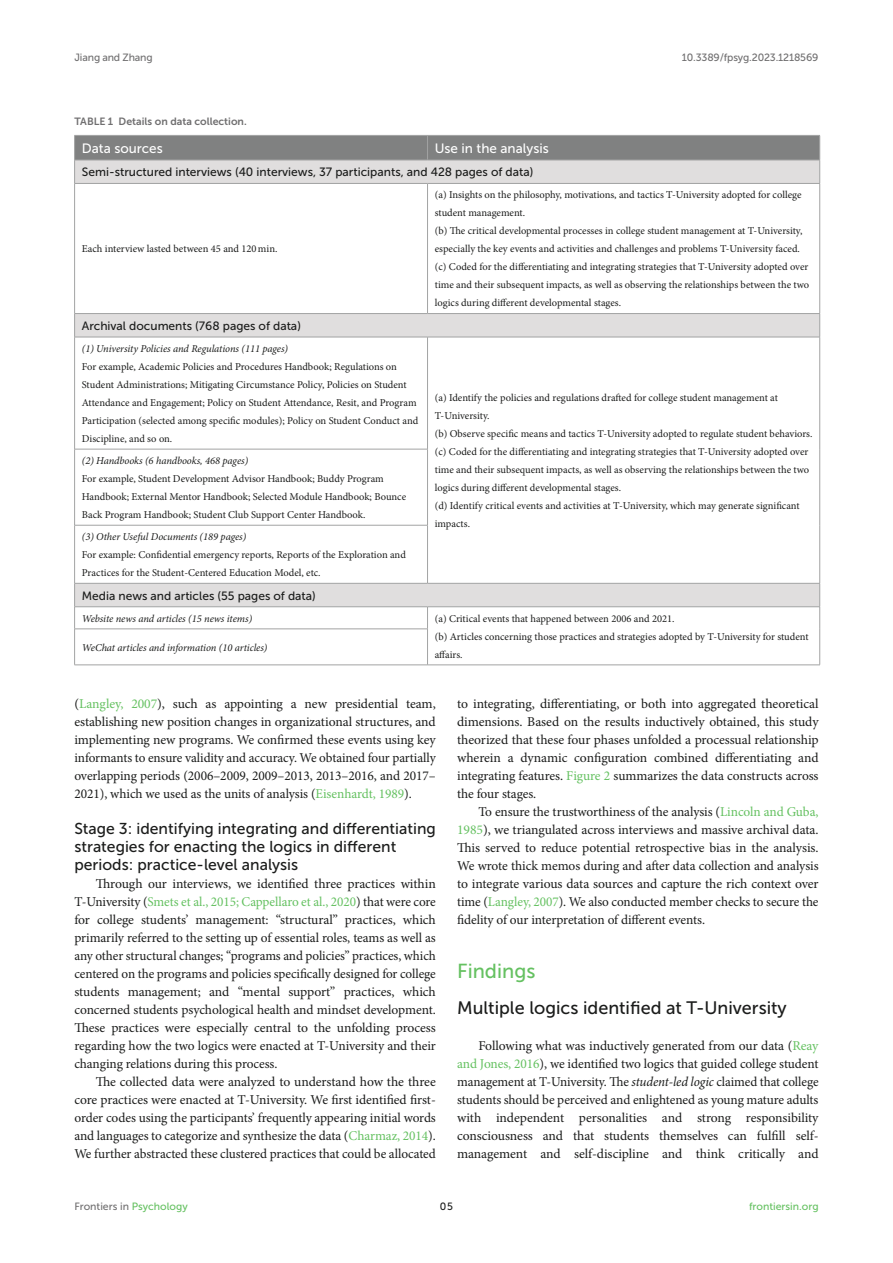
<style>
.page{position:relative;width:893px;height:1263px;background:#fff}
.page>*{position:absolute;margin:0;border:0;box-sizing:border-box;transform-origin:0 0}
.HEAD_1{font:20.25px "Museo Sans 500";color:#65c161}
.HEAD_2_after_HEAD_1{font:18px "Museo Sans 500";color:#1b1c1b}
.HEAD_3{font:15.75px/18px "Museo Sans 500";color:#1b1c1b}
.TEXT_FLUSH{font:13.5px/18px "Minion Pro";letter-spacing:-.005em;color:#1b1c1b;text-align:justify}
.TEXT{font:13.5px/18px "Minion Pro";letter-spacing:-.005em;color:#1b1c1b;text-align:justify}
.TB_CH{font:13.5px "Museo Sans 500";color:#fff}
.TB_HEAD_1{font:12px "Museo Sans 500";color:#1b1c1b}
.TB_TX{font:10.5px/18px "Minion Pro";color:#1b1c1b}
.TB_TX-2{font:italic 10.5px "Minion Pro";letter-spacing:-.005em;color:#1b1c1b}
.t1{font:10.5px "Museo Sans 500";letter-spacing:-.015em;color:#706f70}
.TT{font:10.5px "Museo Sans 700";color:#706f70}
.t2{font:10.5px "Museo Sans 500";color:#65c161}
.t3{font:10.5px "Museo Sans 500";color:#1b1c1b}
.s1{color:#65c161}
.s2{font-style:italic}
</style>
<div class="page">
<svg style="left:75px;top:314px;width:744px;height:292px"></svg>
<hr style="left:819px;top:184px;width:1px;height:129px;background:#a2a3a3">
<hr style="left:819px;top:337px;width:1px;height:112px;background:#a2a3a3">
<hr style="left:819px;top:449px;width:1px;height:76px;background:#a2a3a3">
<hr style="left:819px;top:525px;width:1px;height:58px;background:#a2a3a3">
<hr style="left:819px;top:629px;width:1px;height:36px;background:#a2a3a3">
<hr style="left:428px;top:665px;width:392px;height:1px;background:#a2a3a3">
<hr style="left:74px;top:184px;width:1px;height:129px;background:#a2a3a3">
<hr style="left:427px;top:184px;width:1px;height:129px;background:#a2a3a3">
<hr style="left:74px;top:337px;width:1px;height:112px;background:#a2a3a3">
<hr style="left:427px;top:337px;width:1px;height:112px;background:#a2a3a3">
<hr style="left:74px;top:449px;width:354px;height:1px;background:#a2a3a3">
<hr style="left:74px;top:449px;width:1px;height:76px;background:#a2a3a3">
<hr style="left:427px;top:449px;width:1px;height:76px;background:#a2a3a3">
<hr style="left:74px;top:525px;width:354px;height:1px;background:#a2a3a3">
<hr style="left:74px;top:525px;width:1px;height:58px;background:#a2a3a3">
<hr style="left:427px;top:525px;width:1px;height:58px;background:#a2a3a3">
<svg style="left:427px;top:607px;width:1px;height:22px"></svg>
<hr style="left:74px;top:629px;width:354px;height:1px;background:#a2a3a3">
<hr style="left:74px;top:629px;width:1px;height:36px;background:#a2a3a3">
<hr style="left:427px;top:629px;width:1px;height:36px;background:#a2a3a3">
<hr style="left:74px;top:665px;width:354px;height:1px;background:#a2a3a3">
<svg style="left:74px;top:135px;width:746px;height:48px;background:#aeadad"></svg>
<hr style="left:74px;top:183px;width:354px;height:1px;background:#a2a3a3">
<hr style="left:428px;top:183px;width:392px;height:1px;background:#a2a3a3">
<hr style="left:74px;top:313px;width:354px;height:1px;background:#a2a3a3">
<svg style="left:74px;top:314px;width:1px;height:23px"></svg>
<hr style="left:428px;top:313px;width:392px;height:1px;background:#a2a3a3">
<svg style="left:819px;top:314px;width:1px;height:23px"></svg>
<hr style="left:74px;top:337px;width:354px;height:1px;background:#a2a3a3">
<hr style="left:428px;top:337px;width:392px;height:1px;background:#a2a3a3">
<hr style="left:74px;top:583px;width:354px;height:1px;background:#a2a3a3">
<svg style="left:74px;top:583px;width:1px;height:46px"></svg>
<hr style="left:428px;top:583px;width:392px;height:1px;background:#a2a3a3">
<svg style="left:819px;top:584px;width:1px;height:45px"></svg>
<hr style="left:74px;top:606px;width:354px;height:1px;background:#a2a3a3">
<hr style="left:428px;top:606px;width:392px;height:1px;background:#a2a3a3">
<p class="t1" style="left:74px;top:51px;width:80px">Jiang and Zhang</p>
<p class="t1" style="left:682px;top:51px;width:138px">10.3389/fpsyg.2023.1218569</p>
<p class="TT" style="left:74px;top:115px;width:174px">TABLE 1 Details on data collection.</p>
<p class="TB_CH" style="left:82px;top:141px;width:82px">Data sources</p>
<p class="TB_CH" style="left:435px;top:141px;width:116px">Use in the analysis</p>
<p class="TB_HEAD_1" style="left:82px;top:165px;width:453px">Semi-structured interviews (40 interviews, 37 participants, and 428 pages of data)</p>
<p class="TB_TX" style="left:82px;top:240px;width:197px">Each interview lasted between 45 and 120min.</p>
<p class="TB_TX" style="left:435px;top:186px;width:368px">(a) Insights on the philosophy, motivations, and tactics T-University adopted for college student management.</p>
<p class="TB_TX" style="left:435px;top:222px;width:369px">(b) The critical developmental processes in college student management at T-University, especially the key events and activities and challenges and problems T-University faced.</p>
<p class="TB_TX" style="left:435px;top:258px;width:376px;text-align:justify">(c) Coded for the differentiating and integrating strategies that T-University adopted over time and their subsequent impacts, as well as observing the relationships between the two logics during different developmental stages.</p>
<p class="TB_HEAD_1" style="left:82px;top:319px;width:221px">Archival documents (768 pages of data)</p>
<p class="TB_TX-2" style="left:82px;top:341px;width:208px">(1) University Policies and Regulations (111 pages)</p>
<p class="TB_TX" style="left:82px;top:358px;width:338px">For example, Academic Policies and Procedures Handbook; Regulations on Student Administrations; Mitigating Circumstance Policy, Policies on Student Attendance and Engagement; Policy on Student Attendance, Resit, and Program Participation (selected among specific modules); Policy on Student Conduct and Discipline, and so on.</p>
<p class="TB_TX" style="left:435px;top:389px;width:345px">(a) Identify the policies and regulations drafted for college student management at<br>T-University.</p>
<p class="TB_TX" style="left:435px;top:425px;width:379px">(b) Observe specific means and tactics T-University adopted to regulate student behaviors.</p>
<p class="TB_TX" style="left:435px;top:443px;width:376px;text-align:justify">(c) Coded for the differentiating and integrating strategies that T-University adopted over time and their subsequent impacts, as well as observing the relationships between the two logics during different developmental stages.</p>
<p class="TB_TX" style="left:435px;top:497px;width:366px">(d) Identify critical events and activities at T-University, which may generate significant impacts.</p>
<p class="TB_TX-2" style="left:82px;top:453px;width:168px">(2) Handbooks (6 handbooks, 468 pages)</p>
<p class="TB_TX" style="left:82px;top:470px;width:326px">For example, Student Development Advisor Handbook; Buddy Program<br>Handbook; External Mentor Handbook; Selected Module Handbook; Bounce<br>Back Program Handbook; Student Club Support Center Handbook.</p>
<p class="TB_TX-2" style="left:82px;top:529px;width:166px">(3) Other Useful Documents (189 pages)</p>
<p class="TB_TX" style="left:82px;top:546px;width:326px">For example: Confidential emergency reports, Reports of the Exploration and<br>Practices for the Student-Centered Education Model, etc.</p>
<p class="TB_HEAD_1" style="left:82px;top:589px;width:235px">Media news and articles (55 pages of data)</p>
<p class="TB_TX-2" style="left:82px;top:611px;width:172px">Website news and articles (15 news items)</p>
<p class="TB_TX" style="left:435px;top:609px;width:241px">(a) Critical events that happened between 2006 and 2021.</p>
<p class="TB_TX" style="left:435px;top:627px;width:375px">(b) Articles concerning those practices and strategies adopted by T-University for student affairs.</p>
<p class="TB_TX-2" style="left:82px;top:640px;width:187px">WeChat articles and information (10 articles)</p>
<p class="TEXT_FLUSH" style="left:74px;top:695px;width:363px">(<span class="s1">Langley, 2007</span>), such as appointing a new presidential team, establishing new position changes in organizational structures, and implementing new programs. We confirmed these events using key informants to ensure validity and accuracy. We obtained four partially overlapping periods (2006–2009, 2009–2013, 2013–2016, and 2017– 2021), which we used as the units of analysis (<span class="s1">Eisenhardt, 1989</span>).</p>
<p class="HEAD_3" style="left:74px;top:820px;width:363px">Stage 3: identifying integrating and differentiating strategies for enacting the logics in different periods: practice-level analysis</p>
<p class="TEXT_FLUSH" style="left:74px;top:875px;width:363px;text-indent:21px">Through our interviews, we identified three practices within T-University (<span class="s1">Smets et al., 2015; Cappellaro et al., 2020</span>) that were core for college students’ management: “structural” practices, which primarily referred to the setting up of essential roles, teams as well as any other structural changes; “programs and policies” practices, which centered on the programs and policies specifically designed for college students management; and “mental support” practices, which concerned students psychological health and mindset development.<br>These practices were especially central to the unfolding process regarding how the two logics were enacted at T-University and their changing relations during this process.</p>
<p class="TEXT" style="left:74px;top:1073px;width:363px;text-indent:21px">The collected data were analyzed to understand how the three core practices were enacted at T-University. We first identified first&shy;order codes using the participants’ frequently appearing initial words and languages to categorize and synthesize the data (<span class="s1">Charmaz, 2014</span>).<br>We further abstracted these clustered practices that could be allocated</p>
<p class="TEXT" style="left:457px;top:695px;width:363px">to integrating, differentiating, or both into aggregated theoretical dimensions. Based on the results inductively obtained, this study theorized that these four phases unfolded a processual relationship wherein a dynamic configuration combined differentiating and integrating features. <span class="s1">Figure 2</span> summarizes the data constructs across the four stages.</p>
<p class="TEXT" style="left:457px;top:803px;width:363px;text-indent:21px">To ensure the trustworthiness of the analysis (<span class="s1">Lincoln and Guba, 1985</span>), we triangulated across interviews and massive archival data.<br>This served to reduce potential retrospective bias in the analysis.<br>We wrote thick memos during and after data collection and analysis to integrate various data sources and capture the rich context over time (<span class="s1">Langley, 2007</span>). We also conducted member checks to secure the fidelity of our interpretation of different events.</p>
<p class="HEAD_1" style="left:457px;top:960px;width:80px">Findings</p>
<p class="HEAD_2_after_HEAD_1" style="left:457px;top:998px;width:331px">Multiple logics identified at T-University</p>
<p class="TEXT_FLUSH" style="left:457px;top:1037px;width:363px;text-indent:21px">Following what was inductively generated from our data (<span class="s1">Reay and Jones, 2016</span>), we identified two logics that guided college student management at T-University. The <span class="s2">student-led logic</span> claimed that college students should be perceived and enlightened as young mature adults with independent personalities and strong responsibility consciousness and that students themselves can fulfill self&shy;management and self-discipline and think critically and</p>
<p class="t1" style="left:74px;top:1200px;width:115px">Frontiers in <span class="s1">Psychology</span></p>
<p class="t3" style="left:440px;top:1200px;width:14px">05</p>
<p class="t2" style="left:749px;top:1200px;width:71px">frontiersin.org</p>
</div>
